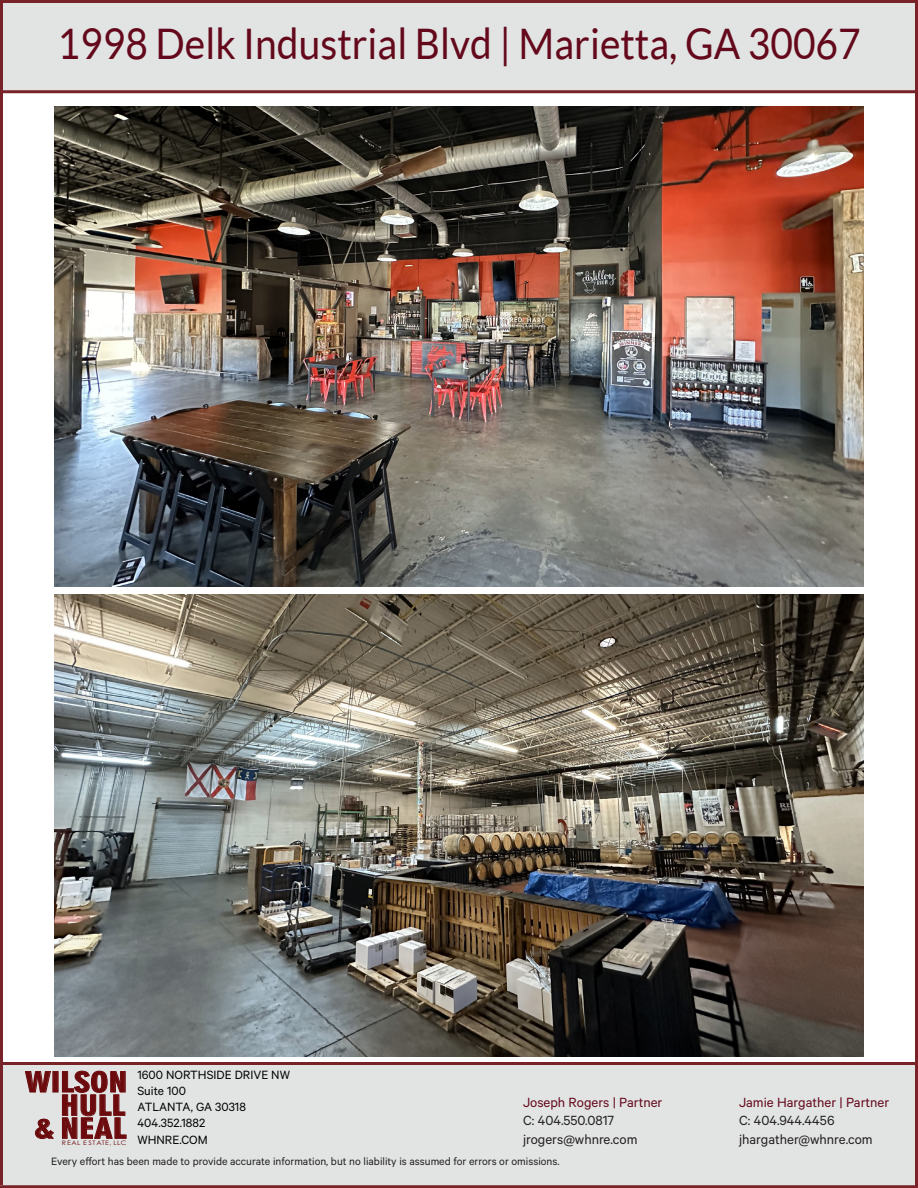
<style>
.page{position:relative;width:918px;height:1188px;background:#e2e4e4}
.page>*{position:absolute;margin:0;border:0;box-sizing:border-box;transform-origin:0 0}
.t1{font:42.15px "Lato";color:#64091c;scale:.93 1}
.t2{font:26.85px/23.1px "Geometric 706 BT Black Condensed B";color:#6b0b0d;text-align:right;scale:1.29 1}
.t3{font:15px "Calibre";color:#231f20}
.t4{font:15px "Calibre";color:#64091c}
.t5{font:13.5px/16.2px "Calibre";color:#000}
.t6{font:12px "Calibre";color:#231f20}
.t7{font:6.15px "Century Gothic";letter-spacing:.07em;color:#6b0b0d;scale:1.15 1}
</style>
<div class="page">
<svg style="left:114px;top:1075px;width:8px;height:15px"></svg>
<svg style="left:66px;top:1120px;width:8px;height:16px"></svg>
<div style="left:2px;top:92px;width:916px;height:971px;background:#fff"></div>
<img style="left:54px;top:107px;width:810px;height:479px">
<img style="left:54px;top:594px;width:810px;height:463px">
<hr style="left:0;top:90px;width:918px;height:3px;background:#772328">
<hr style="left:915px;top:0;width:3px;height:81px;background:#772328">
<hr style="left:0;top:0;width:918px;height:3px;background:#772328">
<hr style="left:0;top:1185px;width:918px;height:3px;background:#772328">
<hr style="left:0;top:0;width:3px;height:1185px;background:#772328">
<hr style="left:915px;top:73px;width:3px;height:1115px;background:#772328">
<hr style="left:0;top:1062px;width:918px;height:3px;background:#772328">
<h1 class="t1" style="left:58px;top:20px;width:865px">1998 Delk Industrial Blvd | Marietta, GA 30067</h1>
<h2 class="t2" style="left:25px;top:1071px;width:81px">WILSON<br>HULL<br>&amp; NEAL</h2>
<p class="t5" style="left:137px;top:1066px;width:154px">1600 NORTHSIDE DRIVE NW<br>Suite 100<br>ATLANTA, GA 30318<br>404.352.1882<br>WHNRE.COM</p>
<p class="t7" style="left:62px;top:1141px;width:58px">REAL ESTATE, LLC</p>
<p class="t4" style="left:523px;top:1094px;width:141px">Joseph Rogers | Partner</p>
<p class="t4" style="left:739px;top:1094px;width:152px">Jamie Hargather | Partner</p>
<p class="t3" style="left:523px;top:1112px;width:93px">C: 404.550.0817</p>
<p class="t3" style="left:739px;top:1112px;width:97px">C: 404.944.4456</p>
<p class="t3" style="left:523px;top:1131px;width:116px">jrogers@whnre.com</p>
<p class="t3" style="left:739px;top:1131px;width:135px">jhargather@whnre.com</p>
<p class="t6" style="left:51px;top:1155px;width:510px">Every effort has been made to provide accurate information, but no liability is assumed for errors or omissions.</p>
</div>
